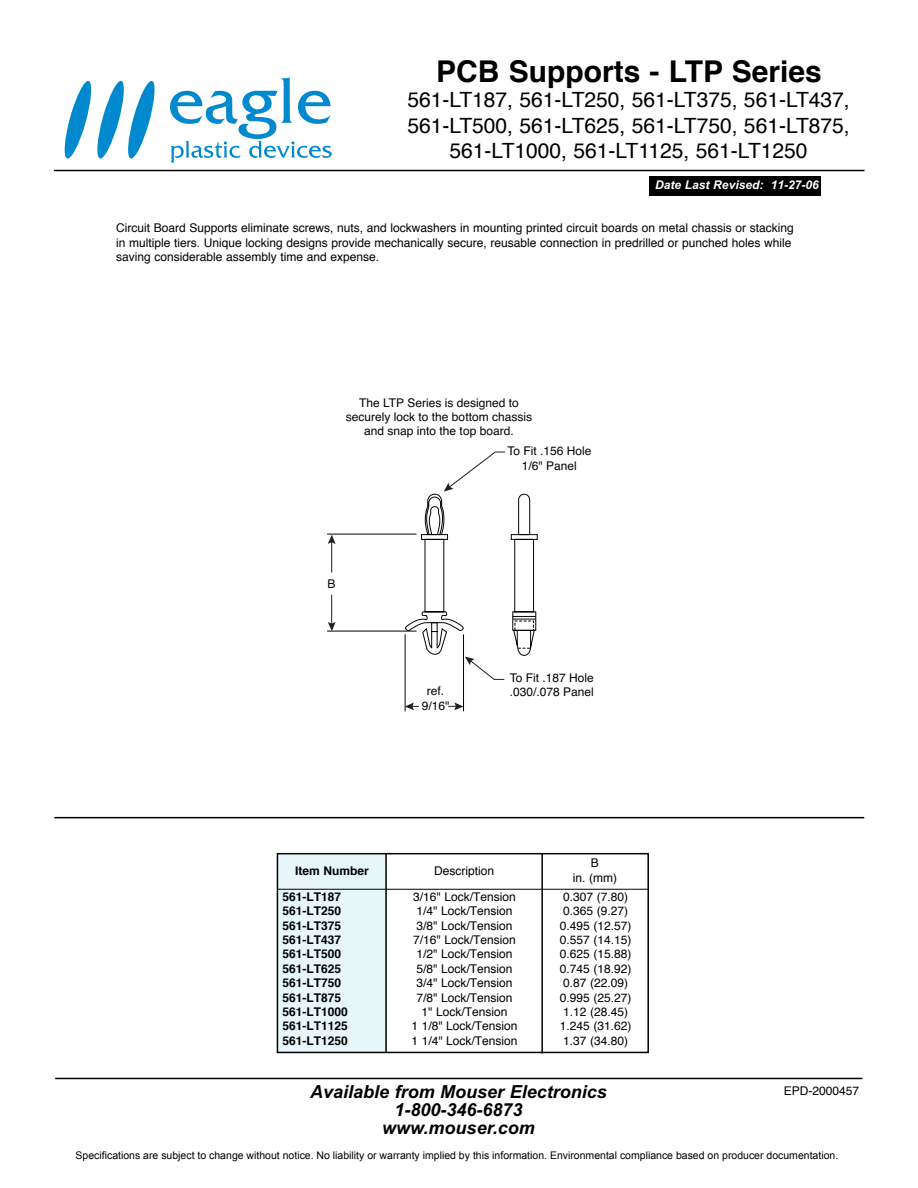
<style>
.page{position:relative;width:918px;height:1188px;background:#fff}
.page>*{position:absolute;margin:0;border:0;box-sizing:border-box;transform-origin:0 0}
.t1{font:700 30px "Helvetica";color:#000}
.t2{font:21px/25.2px "Helvetica";color:#000;text-align:center}
.t3{font:italic 700 18px/18px "Arial";color:#000;text-align:center}
.t4{font:12px/14.4px "Helvetica";color:#000}
.t5{font:12px/14.4px "Helvetica";color:#040503;text-align:center}
.t6{font:700 12px "Helvetica";color:#000}
.t7{font:italic 700 12px "Arial";color:#fff}
.t8{font:10.5px "Arial";color:#000}
</style>
<div class="page">
<div style="left:649px;top:176px;width:172px;height:20px;background:#000"></div>
<div style="left:278px;top:853px;width:108px;height:199px;background:#e6f6f9"></div>
<svg style="left:170px;top:77px;width:162px;height:86px"></svg>
<svg style="left:65px;top:81px;width:90px;height:78px"></svg>
<hr style="left:55px;top:1078px;width:807px;height:1px;background:#000">
<hr style="left:54px;top:170px;width:811px;height:1px;background:#000">
<hr style="left:54px;top:817px;width:810px;height:1px;background:#000">
<div style="left:277px;top:853px;width:372px;height:200px;border:2px solid #000"></div>
<hr style="left:277px;top:889px;width:371px;height:1px;background:#000">
<hr style="left:385px;top:853px;width:2px;height:200px;background:#000">
<hr style="left:541px;top:853px;width:2px;height:201px;background:#000">
<svg style="left:327px;top:451px;width:211px;height:261px"></svg>
<h1 class="t1" style="left:436px;top:59px;width:387px">PCB Supports - LTP Series</h1>
<h2 class="t2" style="left:407px;top:89px;width:444px">561-LT187, 561-LT250, 561-LT375, 561-LT437,<br>561-LT500, 561-LT625, 561-LT750, 561-LT875,<br>561-LT1000, 561-LT1125, 561-LT1250</h2>
<p class="t7" style="left:655px;top:181px;width:165px">Date Last Revised: 11-27-06</p>
<p class="t4" style="left:116px;top:222px;width:679px">Circuit Board Supports eliminate screws, nuts, and lockwashers in mounting printed circuit boards on metal chassis or stacking in multiple tiers. Unique locking designs provide mechanically secure, reusable connection in predrilled or punched holes while saving considerable assembly time and expense.</p>
<p class="t5" style="left:346px;top:396px;width:188px">The LTP Series is designed to securely lock to the bottom chassis and snap into the top board.</p>
<p class="t5" style="left:328px;top:577px;width:10px">B</p>
<p class="t5" style="left:507px;top:445px;width:86px">To Fit .156 Hole<br>1/6" Panel</p>
<p class="t5" style="left:422px;top:685px;width:29px">ref.<br>9/16"</p>
<p class="t5" style="left:510px;top:672px;width:86px;text-align:left">To Fit .187 Hole .030/.078 Panel</p>
<p class="t6" style="left:295px;top:866px;width:75px">Item Number</p>
<p class="t4" style="left:434px;top:864px;width:61px">Description</p>
<p class="t4" style="left:573px;top:857px;width:46px;text-align:center">B<br>in. (mm)</p>
<p class="t6" style="left:283px;top:892px;width:60px">561-LT187</p>
<p class="t4" style="left:413px;top:890px;width:104px">3/16" Lock/Tension</p>
<p class="t4" style="left:563px;top:890px;width:67px">0.307 (7.80)</p>
<p class="t6" style="left:283px;top:906px;width:60px">561-LT250</p>
<p class="t4" style="left:417px;top:905px;width:97px">1/4" Lock/Tension</p>
<p class="t4" style="left:563px;top:905px;width:67px">0.365 (9.27)</p>
<p class="t6" style="left:283px;top:920px;width:60px">561-LT375</p>
<p class="t4" style="left:417px;top:919px;width:97px">3/8" Lock/Tension</p>
<p class="t4" style="left:560px;top:919px;width:73px">0.495 (12.57)</p>
<p class="t6" style="left:283px;top:935px;width:60px">561-LT437</p>
<p class="t4" style="left:413px;top:934px;width:104px">7/16" Lock/Tension</p>
<p class="t4" style="left:560px;top:934px;width:73px">0.557 (14.15)</p>
<p class="t6" style="left:283px;top:949px;width:60px">561-LT500</p>
<p class="t4" style="left:417px;top:948px;width:97px">1/2" Lock/Tension</p>
<p class="t4" style="left:560px;top:948px;width:73px">0.625 (15.88)</p>
<p class="t6" style="left:283px;top:964px;width:60px">561-LT625</p>
<p class="t4" style="left:417px;top:962px;width:97px">5/8" Lock/Tension</p>
<p class="t4" style="left:560px;top:962px;width:73px">0.745 (18.92)</p>
<p class="t6" style="left:283px;top:978px;width:60px">561-LT750</p>
<p class="t4" style="left:417px;top:977px;width:97px">3/4" Lock/Tension</p>
<p class="t4" style="left:563px;top:977px;width:67px">0.87 (22.09)</p>
<p class="t6" style="left:283px;top:992px;width:60px">561-LT875</p>
<p class="t4" style="left:417px;top:991px;width:97px">7/8" Lock/Tension</p>
<p class="t4" style="left:560px;top:991px;width:73px">0.995 (25.27)</p>
<p class="t6" style="left:283px;top:1007px;width:67px">561-LT1000</p>
<p class="t4" style="left:422px;top:1006px;width:87px">1" Lock/Tension</p>
<p class="t4" style="left:563px;top:1006px;width:67px">1.12 (28.45)</p>
<p class="t6" style="left:283px;top:1021px;width:67px">561-LT1125</p>
<p class="t4" style="left:411px;top:1020px;width:108px">1 1/8" Lock/Tension</p>
<p class="t4" style="left:560px;top:1020px;width:73px">1.245 (31.62)</p>
<p class="t6" style="left:283px;top:1036px;width:67px">561-LT1250</p>
<p class="t4" style="left:411px;top:1034px;width:108px">1 1/4" Lock/Tension</p>
<p class="t4" style="left:563px;top:1034px;width:67px">1.37 (34.80)</p>
<h3 class="t3" style="left:310px;top:1084px;width:298px">Available from Mouser Electronics<br>1-800-346-6873<br>www.mouser.com</h3>
<p class="t4" style="left:784px;top:1085px;width:77px">EPD-2000457</p>
<p class="t8" style="left:76px;top:1149px;width:764px">Specifications are subject to change without notice. No liability or warranty implied by this information. Environmental compliance based on producer documentation.</p>
</div>
